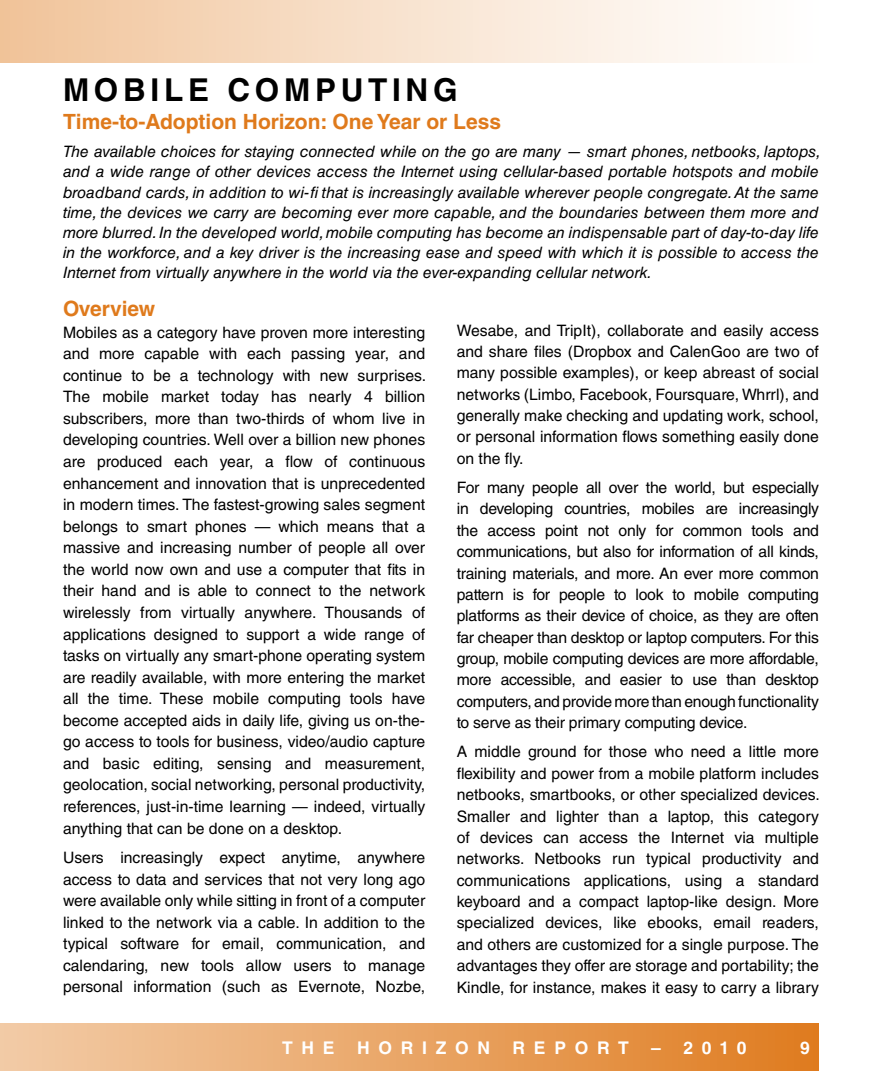
<style>
.page{position:relative;width:882px;height:1071px;background:#fff}
.page>*{position:absolute;margin:0;border:0;box-sizing:border-box;transform-origin:0 0}
.t1{font:700 31.5px "Helvetica LT Std";letter-spacing:.15em;color:#000}
.t2{font:700 21px "Helvetica LT Std";color:#df7a1c}
.t3{font:700 17.5px "Helvetica LT Std";letter-spacing:.5em;color:#fff}
.t4{font:15.75px/21.5px "Helvetica LT Std";color:#000;text-align:justify}
.t5{font:italic 15.75px/20.1px "Helvetica LT Std";color:#000}
</style>
<div class="page">
<div style="left:0;top:1024px;width:819px;height:47px;background:linear-gradient(to right,#f3cda9,#df7c20)"></div>
<div style="left:0;top:0;width:819px;height:63px;background:linear-gradient(to right,#f1c49b,#fff)"></div>
<h1 class="t1" style="left:63px;top:71px;width:396px">Mobile Comp uting</h1>
<h2 class="t2" style="left:63px;top:109px;width:440px">Time-to-Adoption Horizon: One Year or Less</h2>
<p class="t5" style="left:63px;top:142px;width:759px">The available choices for staying connected while on the go are many — smart phones, netbooks, laptops, and a wide range of other devices access the Internet using cellular-based portable hotspots and mobile broadband cards, in addition to wi-fi that is increasingly available wherever people congregate. At the same time, the devices we carry are becoming ever more capable, and the boundaries between them more and more blurred. In the developed world, mobile computing has become an indispensable part of day-to-day life in the workforce, and a key driver is the increasing ease and speed with which it is possible to access the Internet from virtually anywhere in the world via the ever-expanding cellular network.</p>
<h2 class="t2" style="left:63px;top:296px;width:94px">Overview</h2>
<p class="t4" style="left:63px;top:321px;width:365px">Mobiles as a category have proven more interesting and more capable with each passing year, and continue to be a technology with new surprises.<br>The mobile market today has nearly 4 billion subscribers, more than two-thirds of whom live in developing countries. Well over a billion new phones are produced each year, a flow of continuous enhancement and innovation that is unprecedented in modern times. The fastest-growing sales segment belongs to smart phones — which means that a massive and increasing number of people all over the world now own and use a computer that fits in their hand and is able to connect to the network wirelessly from virtually anywhere. Thousands of applications designed to support a wide range of tasks on virtually any smart-phone operating system are readily available, with more entering the market all the time. These mobile computing tools have become accepted aids in daily life, giving us on-the&shy;go access to tools for business, video/audio capture and basic editing, sensing and measurement, geolocation, social networking, personal productivity, references, just-in-time learning — indeed, virtually anything that can be done on a desktop.</p>
<p class="t4" style="left:63px;top:847px;width:364px">Users increasingly expect anytime, anywhere access to data and services that not very long ago were available only while sitting in front of a computer linked to the network via a cable. In addition to the typical software for email, communication, and calendaring, new tools allow users to manage personal information (such as Evernote, Nozbe,</p>
<p class="t4" style="left:457px;top:319px;width:364px">Wesabe, and TripIt), collaborate and easily access and share files (Dropbox and CalenGoo are two of many possible examples), or keep abreast of social networks (Limbo, Facebook, Foursquare, Whrrl), and generally make checking and updating work, school, or personal information flows something easily done on the fly.</p>
<p class="t4" style="left:457px;top:477px;width:364px">For many people all over the world, but especially in developing countries, mobiles are increasingly the access point not only for common tools and communications, but also for information of all kinds, training materials, and more. An ever more common pattern is for people to look to mobile computing platforms as their device of choice, as they are often far cheaper than desktop or laptop computers. For this group, mobile computing devices are more affordable, more accessible, and easier to use than desktop computers, and provide more than enough functionality to serve as their primary computing device.</p>
<p class="t4" style="left:457px;top:741px;width:365px">A middle ground for those who need a little more flexibility and power from a mobile platform includes netbooks, smartbooks, or other specialized devices.<br>Smaller and lighter than a laptop, this category of devices can access the Internet via multiple networks. Netbooks run typical productivity and communications applications, using a standard keyboard and a compact laptop-like design. More specialized devices, like ebooks, email readers, and others are customized for a single purpose. The advantages they offer are storage and portability; the Kindle, for instance, makes it easy to carry a library</p>
<p class="t3" style="left:282px;top:1037px;width:52px">THE</p>
<p class="t3" style="left:357px;top:1037px;width:38px">H ORI</p>
<p class="t3" style="left:436px;top:1037px;width:56px">ZON</p>
<p class="t3" style="left:513px;top:1037px;width:17px">RE</p>
<p class="t3" style="left:554px;top:1037px;width:39px">P OR</p>
<p class="t3" style="left:618px;top:1037px;width:12px">T</p>
<p class="t3" style="left:651px;top:1037px;width:97px">– 2010</p>
<p class="t3" style="left:800px;top:1037px;width:11px">9</p>
</div>
